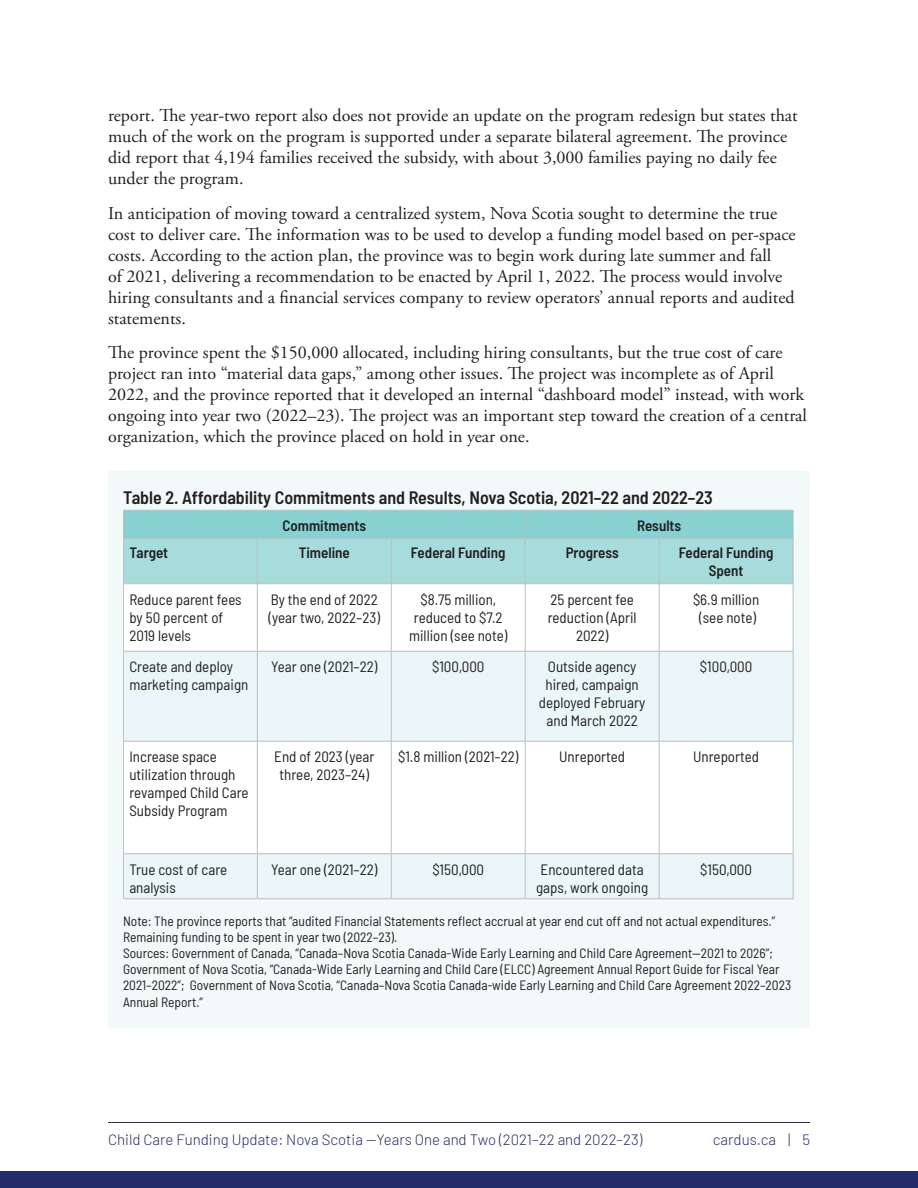
<style>
.page{position:relative;width:918px;height:1188px;background:#fff}
.page>*{position:absolute;margin:0;border:0;box-sizing:border-box;transform-origin:0 0}
.t1{font:18px/21px "Adobe Garamond Pro";color:#231f20}
.Table_Title{font:600 semi-condensed 18px "Barlow";color:#231f20}
.Table__all_middle_cells{font:semi-condensed 15px/18px "Barlow";color:#231f20;text-align:center}
.Table__Left_Column{font:semi-condensed 15px/18px "Barlow";color:#231f20}
.t2{font:300 15px "Barlow";color:#252b69}
.Table__Subheader__Mid_Cells{font:600 semi-condensed 15px/18px "Barlow";color:#231f20;text-align:center}
.Table__Header__Mid_Cells{font:600 semi-condensed 15px "Barlow";color:#231f20}
.Table__Subheader__Left_Col{font:600 semi-condensed 15px "Barlow";letter-spacing:-.005em;color:#231f20}
.Table_Fig_Source_Note{font:semi-condensed 13.5px/16.2px "Barlow";color:#231f20}
</style>
<div class="page">
<div style="left:0;top:1171px;width:918px;height:17px;background:#252b69"></div>
<hr style="left:108px;top:1122px;width:702px;height:1px;background:#252b69">
<svg style="left:108px;top:471px;width:702px;height:557px"></svg>
<p class="t1" style="left:108px;top:105px;width:691px">report. The year-two report also does not provide an update on the program redesign but states that much of the work on the program is supported under a separate bilateral agreement. The province did report that 4,194 families received the subsidy, with about 3,000 families paying no daily fee under the program.</p>
<p class="t1" style="left:108px;top:203px;width:689px">In anticipation of moving toward a centralized system, Nova Scotia sought to determine the true cost to deliver care. The information was to be used to develop a funding model based on per-space costs. According to the action plan, the province was to begin work during late summer and fall<br>of 2021, delivering a recommendation to be enacted by April 1, 2022. The process would involve hiring consultants and a financial services company to review operators’ annual reports and audited statements.</p>
<p class="t1" style="left:108px;top:342px;width:701px">The province spent the $150,000 allocated, including hiring consultants, but the true cost of care project ran into “material data gaps,” among other issues. The project was incomplete as of April 2022, and the province reported that it developed an internal “dashboard model” instead, with work ongoing into year two (2022–23). The project was an important step toward the creation of a central organization, which the province placed on hold in year one.</p>
<p class="Table_Title" style="left:123px;top:484px;width:591px">Table 2. Affordability Commitments and Results, Nova Scotia, 2021–22 and 2022–23</p>
<p class="Table__Header__Mid_Cells" style="left:283px;top:514px;width:85px">Commitments</p>
<p class="Table__Header__Mid_Cells" style="left:637px;top:514px;width:46px">Results</p>
<p class="Table__Subheader__Left_Col" style="left:129px;top:542px;width:40px">Target</p>
<p class="Table__Subheader__Mid_Cells" style="left:299px;top:543px;width:53px">Timeline</p>
<p class="Table__Subheader__Mid_Cells" style="left:411px;top:543px;width:96px">Federal Funding</p>
<p class="Table__Subheader__Mid_Cells" style="left:566px;top:543px;width:55px">Progress</p>
<p class="Table__Subheader__Mid_Cells" style="left:679px;top:543px;width:96px">Federal Funding<br>Spent</p>
<p class="Table__Left_Column" style="left:129px;top:589px;width:114px">Reduce parent fees by 50 percent of<br>2019 levels</p>
<p class="Table__all_middle_cells" style="left:269px;top:589px;width:113px;text-align:left">By the end of 2022 (year two, 2022–23)</p>
<p class="Table__all_middle_cells" style="left:409px;top:589px;width:100px">$8.75 million, reduced to $7.2 million (see note)</p>
<p class="Table__all_middle_cells" style="left:548px;top:589px;width:90px">25 percent fee reduction (April<br>2022)</p>
<p class="Table__all_middle_cells" style="left:693px;top:589px;width:68px">$6.9 million (see note)</p>
<p class="Table__Left_Column" style="left:129px;top:657px;width:121px">Create and deploy marketing campaign</p>
<p class="Table__all_middle_cells" style="left:271px;top:657px;width:108px">Year one (2021–22)</p>
<p class="Table__all_middle_cells" style="left:432px;top:657px;width:54px">$100,000</p>
<p class="Table__all_middle_cells" style="left:539px;top:657px;width:108px">Outside agency hired, campaign deployed February and March 2022</p>
<p class="Table__all_middle_cells" style="left:700px;top:657px;width:54px">$100,000</p>
<p class="Table__Left_Column" style="left:129px;top:747px;width:121px">Increase space utilization through revamped Child Care<br>Subsidy Program</p>
<p class="Table__all_middle_cells" style="left:274px;top:747px;width:102px">End of 2023 (year three, 2023–24)</p>
<p class="Table__all_middle_cells" style="left:398px;top:747px;width:122px">$1.8 million (2021–22)</p>
<p class="Table__all_middle_cells" style="left:559px;top:747px;width:68px">Unreported</p>
<p class="Table__all_middle_cells" style="left:693px;top:747px;width:68px">Unreported</p>
<p class="Table__Left_Column" style="left:129px;top:859px;width:99px">True cost of care analysis</p>
<p class="Table__all_middle_cells" style="left:271px;top:859px;width:108px">Year one (2021–22)</p>
<p class="Table__all_middle_cells" style="left:432px;top:859px;width:53px">$150,000</p>
<p class="Table__all_middle_cells" style="left:536px;top:859px;width:114px;text-align:left">Encountered data gaps, work ongoing</p>
<p class="Table__all_middle_cells" style="left:700px;top:859px;width:53px">$150,000</p>
<p class="Table_Fig_Source_Note" style="left:123px;top:912px;width:654px">Note: The province reports that “audited Financial Statements reflect accrual at year end cut off and not actual expenditures.”<br>Remaining funding to be spent in year two (2022–23).</p>
<p class="Table_Fig_Source_Note" style="left:123px;top:944px;width:670px">Sources: Government of Canada, “Canada–Nova Scotia Canada-Wide Early Learning and Child Care Agreement—2021 to 2026”; Government of Nova Scotia, “Canada-Wide Early Learning and Child Care (ELCC) Agreement Annual Report Guide for Fiscal Year 2021–2022”; Government of Nova Scotia, “Canada–Nova Scotia Canada-wide Early Learning and Child Care Agreement 2022–2023<br>Annual Report.”</p>
<p class="t2" style="left:108px;top:1129px;width:536px">Child Care Funding Update: Nova Scotia —Years One and Two (2021–22 and 2022–23)</p>
<p class="t2" style="left:713px;top:1129px;width:99px">cardus.ca | 5</p>
</div>
